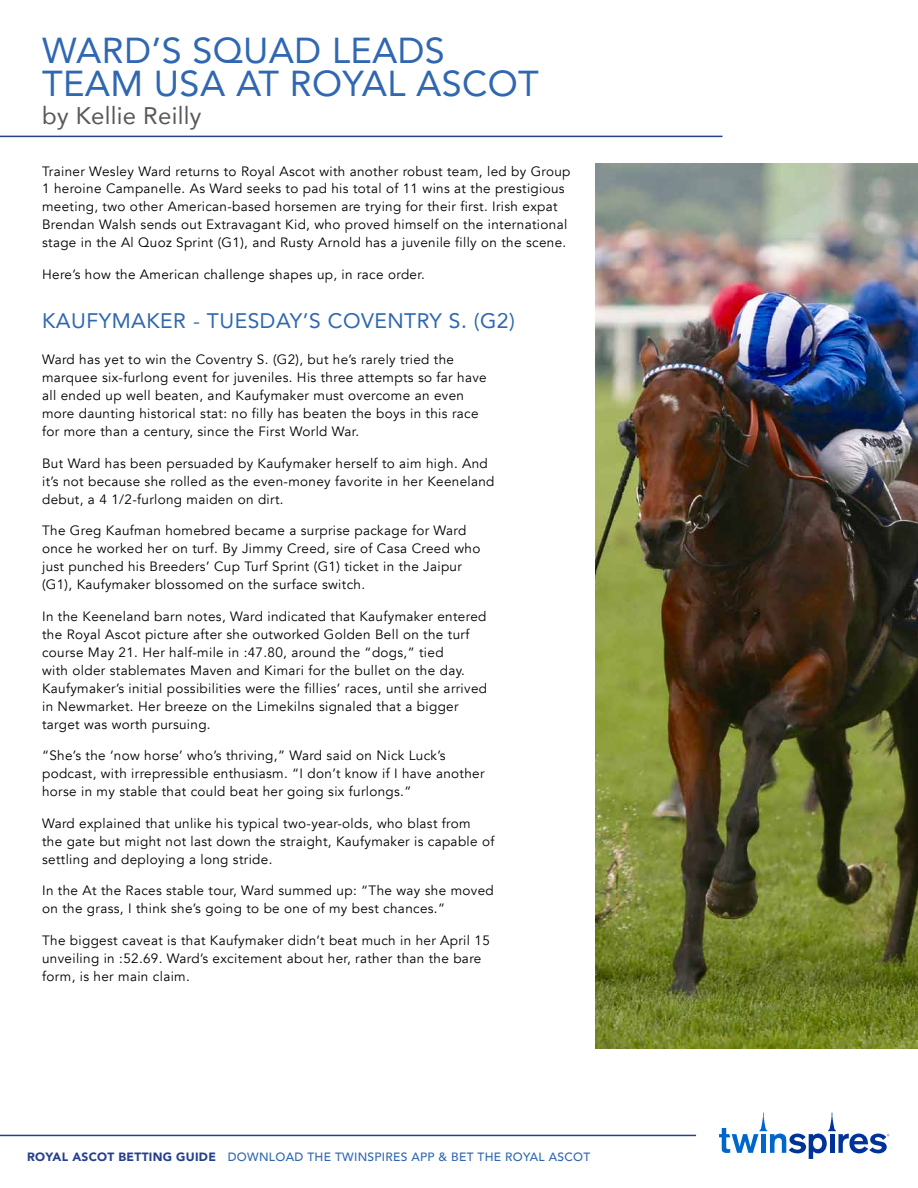
<style>
.page{position:relative;width:918px;height:1188px;background:#fff}
.page>*{position:absolute;margin:0;border:0;box-sizing:border-box;transform-origin:0 0}
.t1{font:36px/33px "Avenir";letter-spacing:.01em;color:#2f67b1}
.t2{font:24px "Avenir";letter-spacing:.01em;color:#58595b}
.t3{font:21px "Avenir";letter-spacing:.025em;color:#2f67b1}
.t4{font:13.5px/18px "Avenir";letter-spacing:.025em;color:#000}
.t5{font:500 12px "Avenir";letter-spacing:.025em;color:#2f67b1}
.s1{font-weight:900;color:#25408f}
</style>
<div class="page">
<svg style="left:719px;top:1112px;width:171px;height:47px"></svg>
<hr style="left:0;top:1135px;width:696px;height:1px;background:#25408f">
<hr style="left:0;top:136px;width:723px;height:1px;background:#25408f">
<img style="left:595px;top:164px;width:323px;height:885px">
<h1 class="t1" style="left:42px;top:33px;width:498px">WARD’S SQUAD LEADS<br>TEAM USA AT ROYAL ASCOT</h1>
<h2 class="t2" style="left:42px;top:97px;width:161px">by Kellie Reilly</h2>
<p class="t4" style="left:42px;top:162px;width:530px">Trainer Wesley Ward returns to Royal Ascot with another robust team, led by Group 1 heroine Campanelle. As Ward seeks to pad his total of 11 wins at the prestigious meeting, two other American-based horsemen are trying for their first. Irish expat Brendan Walsh sends out Extravagant Kid, who proved himself on the international stage in the Al Quoz Sprint (G1), and Rusty Arnold has a juvenile filly on the scene.</p>
<p class="t4" style="left:42px;top:266px;width:384px">Here’s how the American challenge shapes up, in race order.</p>
<h3 class="t3" style="left:42px;top:304px;width:474px">KAUFYMAKER - TUESDAY’S COVENTRY S. (G2)</h3>
<p class="t4" style="left:42px;top:351px;width:446px">Ward has yet to win the Coventry S. (G2), but he’s rarely tried the marquee six-furlong event for juveniles. His three attempts so far have all ended up well beaten, and Kaufymaker must overcome an even more daunting historical stat: no filly has beaten the boys in this race for more than a century, since the First World War.</p>
<p class="t4" style="left:42px;top:455px;width:454px">But Ward has been persuaded by Kaufymaker herself to aim high. And it’s not because she rolled as the even-money favorite in her Keeneland debut, a 4 1/2-furlong maiden on dirt.</p>
<p class="t4" style="left:42px;top:522px;width:440px">The Greg Kaufman homebred became a surprise package for Ward once he worked her on turf. By Jimmy Creed, sire of Casa Creed who just punched his Breeders’ Cup Turf Sprint (G1) ticket in the Jaipur (G1), Kaufymaker blossomed on the surface switch.</p>
<p class="t4" style="left:42px;top:608px;width:447px">In the Keeneland barn notes, Ward indicated that Kaufymaker entered the Royal Ascot picture after she outworked Golden Bell on the turf course May 21. Her half-mile in :47.80, around the “dogs,” tied<br>with older stablemates Maven and Kimari for the bullet on the day.<br>Kaufymaker’s initial possibilities were the fillies’ races, until she arrived in Newmarket. Her breeze on the Limekilns signaled that a bigger target was worth pursuing.</p>
<p class="t4" style="left:42px;top:747px;width:444px">“She’s the ‘now horse’ who’s thriving,” Ward said on Nick Luck’s podcast, with irrepressible enthusiasm. “I don’t know if I have another horse in my stable that could beat her going six furlongs.”</p>
<p class="t4" style="left:42px;top:814px;width:454px">Ward explained that unlike his typical two-year-olds, who blast from<br>the gate but might not last down the straight, Kaufymaker is capable of settling and deploying a long stride.</p>
<p class="t4" style="left:42px;top:882px;width:453px">In the At the Races stable tour, Ward summed up: “The way she moved on the grass, I think she’s going to be one of my best chances.”</p>
<p class="t4" style="left:42px;top:931px;width:449px">The biggest caveat is that Kaufymaker didn’t beat much in her April 15 unveiling in :52.69. Ward’s excitement about her, rather than the bare form, is her main claim.</p>
<p class="t5" style="left:27px;top:1146px;width:565px"><span class="s1">ROYAL ASCOT BETTING GUIDE</span> DOWNLOAD THE TWINSPIRES APP &amp; BET THE ROYAL ASCOT</p>
</div>
